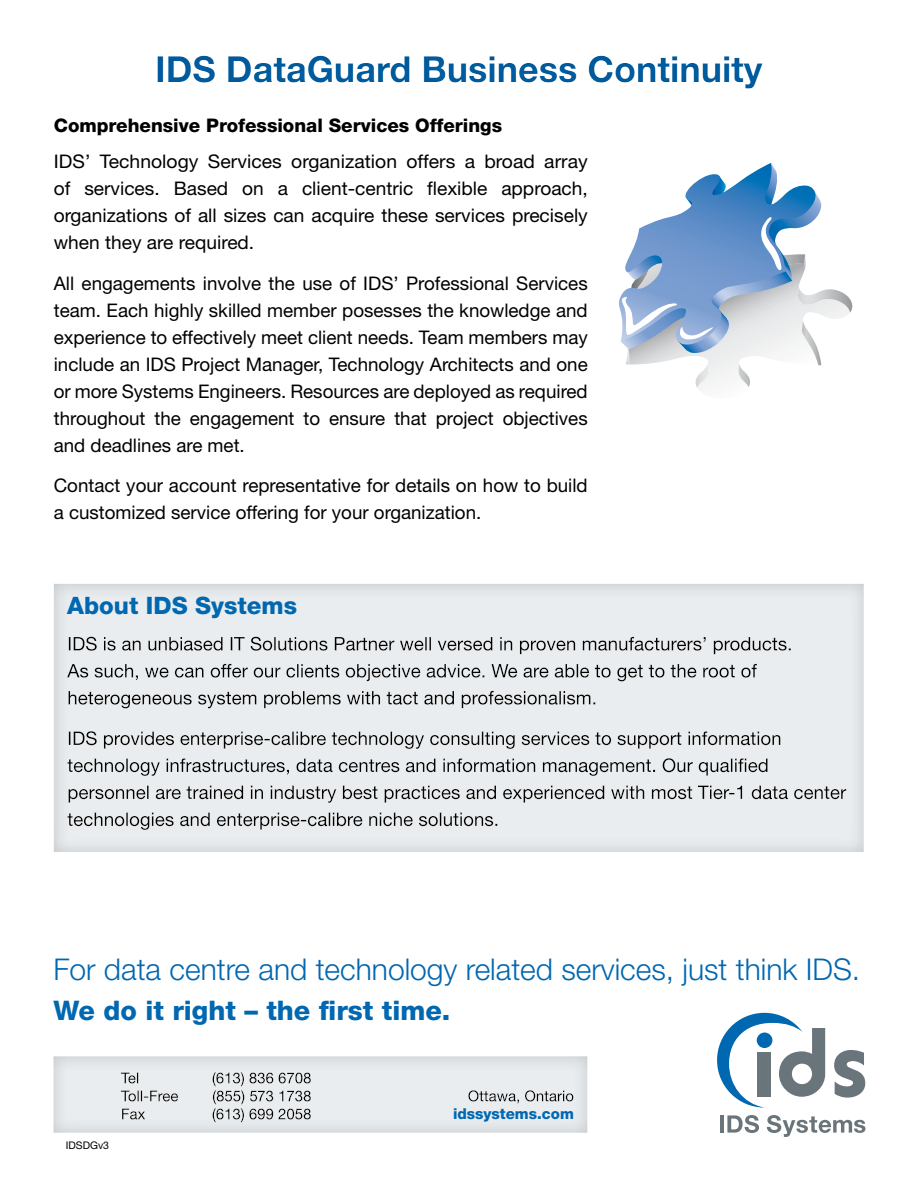
<style>
.page{position:relative;width:918px;height:1188px;background:#fff}
.page>*{position:absolute;margin:0;border:0;box-sizing:border-box;transform-origin:0 0}
.t1{font:700 36px "Helvetica Neue LT Std";color:#0067b1}
.t2{font:300 30px "Helvetica Neue LT Std";color:#0067b1}
.t3{font:800 27px "Helvetica Neue LT Std";color:#0067b1}
.t4{font:800 24px "Helvetica Neue LT Std";color:#0067b1}
.t5{font:18.75px/27px "Helvetica Neue LT Std";color:#000;text-align:justify}
.t6{font:800 18.75px "Helvetica Neue LT Std";color:#000}
.t7{font:800 15px "Helvetica Neue LT Std";color:#0067b1}
.t8{font:10.5px "Helvetica Neue LT Std";color:#000}
</style>
<div class="page">
<div style="left:0;top:29px;width:918px;height:73px;background:#6a747b;opacity:.33"></div>
<div style="left:40px;top:574px;width:837px;height:281px;background:#6a747b;opacity:.33"></div>
<div style="left:39px;top:1045px;width:560px;height:88px;background:#6a747b;opacity:.33"></div>
<svg style="left:717px;top:1013px;width:108px;height:95px"></svg>
<div style="left:758px;top:1052px;width:13px;height:44px;background:#6a747b"></div>
<div style="left:757px;top:1033px;width:15px;height:15px;background:#0067b1;border-radius:50%"></div>
<svg style="left:834px;top:1050px;width:31px;height:48px"></svg>
<hr style="left:720px;top:1115px;width:4px;height:18px;background:#6a747b">
<svg style="left:727px;top:1115px;width:32px;height:18px"></svg>
<svg style="left:767px;top:1115px;width:98px;height:22px"></svg>
<svg style="left:619px;top:163px;width:234px;height:227px"></svg>
<h1 class="t1" style="left:155px;top:47px;width:609px">IDS DataGuard Business Continuity</h1>
<p class="t6" style="left:54px;top:115px;width:450px">Comprehensive Professional Services Offerings</p>
<p class="t5" style="left:54px;top:148px;width:536px">IDS’ Technology Services organization offers a broad array of services. Based on a client-centric flexible approach, organizations of all sizes can acquire these services precisely when they are required.</p>
<p class="t5" style="left:54px;top:269px;width:536px">All engagements involve the use of IDS’ Professional Services team. Each highly skilled member posesses the knowledge and experience to effectively meet client needs. Team members may include an IDS Project Manager, Technology Architects and one or more Systems Engineers. Resources are deployed as required throughout the engagement to ensure that project objectives and deadlines are met.</p>
<p class="t5" style="left:54px;top:472px;width:535px">Contact your account representative for details on how to build a customized service offering for your organization.</p>
<p class="t4" style="left:67px;top:592px;width:231px">About IDS Systems</p>
<h2 class="t2" style="left:53px;top:951px;width:808px">For data centre and technology related services, just think IDS.</h2>
<h3 class="t3" style="left:53px;top:994px;width:399px">We do it right – the first time.</h3>
<p class="t8" style="left:66px;top:1139px;width:45px">IDSDGv3</p>
<p class="t7" style="left:453px;top:1105px;width:122px">idssystems.com</p>
</div>
